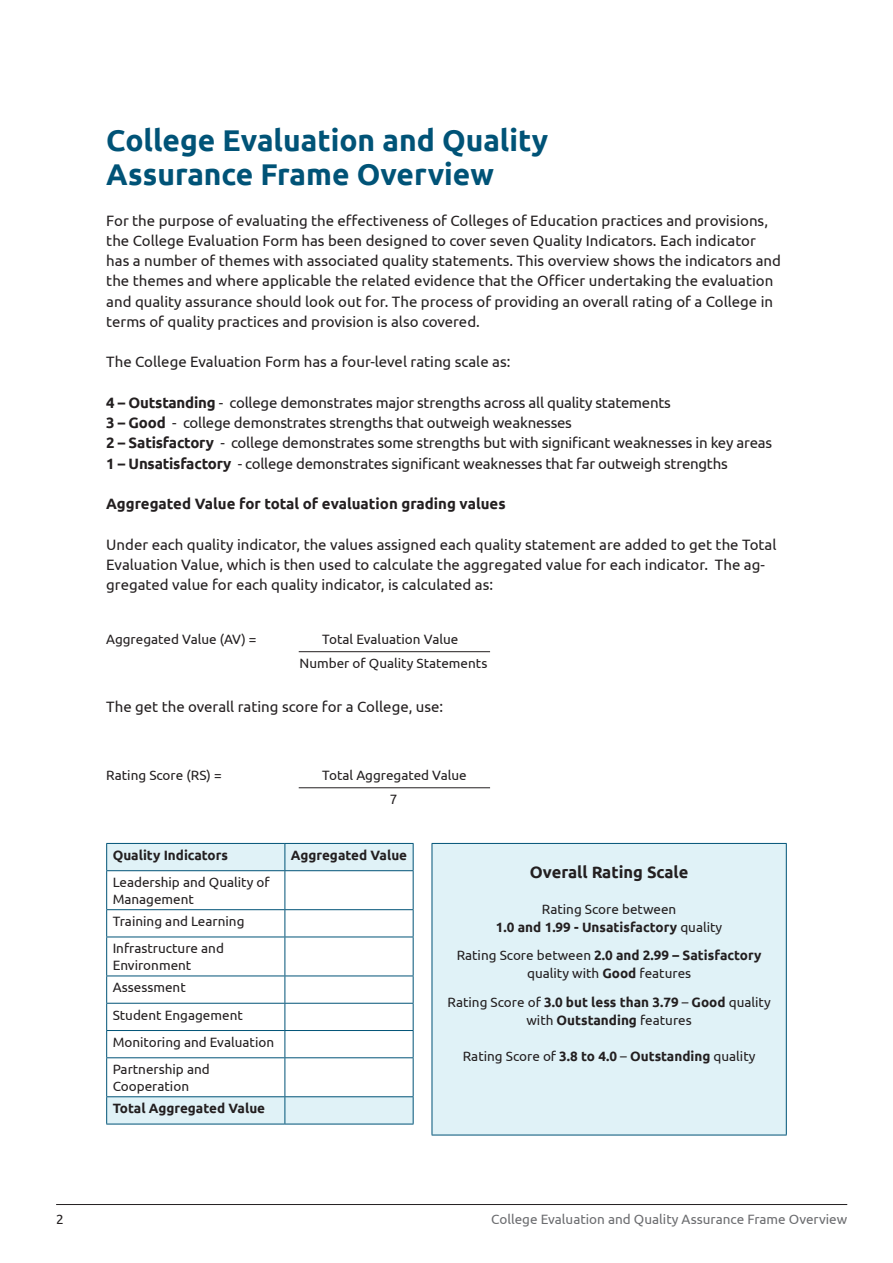
<style>
.page{position:relative;width:893px;height:1263px;background:#fff}
.page>*{position:absolute;margin:0;border:0;box-sizing:border-box;transform-origin:0 0}
.t1{font:700 30px/34.5px "Ubuntu";color:#005377}
.t2{font:700 16.5px "Ubuntu";color:#231f20}
.t3{font:15px/20.2px "Ubuntu";color:#231f20}
.t4{font:700 15px "Ubuntu";color:#231f20}
.t5{font:13.5px/27.3px "Ubuntu";color:#231f20;text-align:center}
.t6{font:700 13.5px "Ubuntu";color:#231f20}
.t7{font:13.5px "Ubuntu";color:#6c6d70}
.s1{font-weight:700}
</style>
<div class="page">
<hr style="left:56px;top:1204px;width:791px;height:1px;background:#231f20">
<hr style="left:299px;top:651px;width:191px;height:1px;background:#231f20">
<hr style="left:299px;top:787px;width:191px;height:1px;background:#231f20">
<svg style="left:107px;top:844px;width:306px;height:280px"></svg>
<hr style="left:106px;top:843px;width:179px;height:1px;background:#005377">
<svg style="left:106px;top:844px;width:1px;height:26px"></svg>
<hr style="left:285px;top:843px;width:129px;height:1px;background:#005377">
<svg style="left:285px;top:844px;width:1px;height:26px"></svg>
<svg style="left:413px;top:844px;width:1px;height:26px"></svg>
<hr style="left:106px;top:870px;width:179px;height:1px;background:#005377">
<hr style="left:106px;top:871px;width:1px;height:38px;background:#005377">
<hr style="left:285px;top:870px;width:129px;height:1px;background:#005377">
<hr style="left:285px;top:871px;width:1px;height:38px;background:#005377">
<hr style="left:413px;top:871px;width:1px;height:38px;background:#005377">
<hr style="left:106px;top:909px;width:179px;height:1px;background:#005377">
<svg style="left:106px;top:910px;width:1px;height:26px"></svg>
<hr style="left:285px;top:909px;width:129px;height:1px;background:#005377">
<svg style="left:285px;top:910px;width:1px;height:26px"></svg>
<svg style="left:413px;top:910px;width:1px;height:26px"></svg>
<hr style="left:106px;top:936px;width:179px;height:1px;background:#005377">
<hr style="left:106px;top:937px;width:1px;height:38px;background:#005377">
<hr style="left:285px;top:936px;width:129px;height:1px;background:#005377">
<hr style="left:285px;top:937px;width:1px;height:38px;background:#005377">
<hr style="left:413px;top:937px;width:1px;height:38px;background:#005377">
<hr style="left:106px;top:975px;width:179px;height:1px;background:#005377">
<hr style="left:285px;top:975px;width:129px;height:1px;background:#005377">
<hr style="left:106px;top:1003px;width:179px;height:1px;background:#005377">
<hr style="left:285px;top:1003px;width:129px;height:1px;background:#005377">
<hr style="left:106px;top:1030px;width:179px;height:1px;background:#005377">
<svg style="left:106px;top:976px;width:1px;height:81px"></svg>
<hr style="left:285px;top:1030px;width:129px;height:1px;background:#005377">
<svg style="left:285px;top:976px;width:1px;height:81px"></svg>
<svg style="left:413px;top:976px;width:1px;height:81px"></svg>
<hr style="left:106px;top:1057px;width:179px;height:1px;background:#005377">
<hr style="left:106px;top:1058px;width:1px;height:38px;background:#005377">
<hr style="left:285px;top:1057px;width:129px;height:1px;background:#005377">
<hr style="left:285px;top:1058px;width:1px;height:38px;background:#005377">
<hr style="left:413px;top:1058px;width:1px;height:38px;background:#005377">
<hr style="left:106px;top:1096px;width:179px;height:1px;background:#005377">
<svg style="left:106px;top:1097px;width:1px;height:27px"></svg>
<hr style="left:285px;top:1096px;width:129px;height:1px;background:#005377">
<svg style="left:285px;top:1097px;width:1px;height:27px"></svg>
<svg style="left:413px;top:1097px;width:1px;height:27px"></svg>
<hr style="left:106px;top:1124px;width:179px;height:1px;background:#005377">
<hr style="left:285px;top:1124px;width:129px;height:1px;background:#005377">
<div style="left:432px;top:843px;width:354px;height:292px;background:#e0f2f7"></div>
<hr style="left:432px;top:843px;width:355px;height:1px;background:#005377">
<hr style="left:432px;top:844px;width:1px;height:291px;background:#005377">
<hr style="left:786px;top:844px;width:1px;height:291px;background:#005377">
<hr style="left:432px;top:1135px;width:355px;height:1px;background:#005377">
<h1 class="t1" style="left:106px;top:122px;width:443px">College Evaluation and Quality<br>Assurance Frame Overview</h1>
<p class="t3" style="left:106px;top:210px;width:676px">For the purpose of evaluating the effectiveness of Colleges of Education practices and provisions, the College Evaluation Form has been designed to cover seven Quality Indicators. Each indicator has a number of themes with associated quality statements. This overview shows the indicators and the themes and where applicable the related evidence that the Officer undertaking the evaluation and quality assurance should look out for. The process of providing an overall rating of a College in terms of quality practices and provision is also covered.</p>
<p class="t3" style="left:106px;top:351px;width:406px">The College Evaluation Form has a four-level rating scale as:</p>
<p class="t3" style="left:106px;top:392px;width:667px"><span class="s1">4 – Outstanding</span> - college demonstrates major strengths across all quality statements<br><span class="s1">3 – Good</span> - college demonstrates strengths that outweigh weaknesses<br><span class="s1">2 – Satisfactory</span> - college demonstrates some strengths but with significant weaknesses in key areas <span class="s1">1 – Unsatisfactory</span> - college demonstrates significant weaknesses that far outweigh strengths</p>
<p class="t4" style="left:106px;top:495px;width:401px">Aggregated Value for total of evaluation grading values</p>
<p class="t3" style="left:106px;top:534px;width:672px">Under each quality indicator, the values assigned each quality statement are added to get the Total<br>Evaluation Value, which is then used to calculate the aggregated value for each indicator. The ag&shy;gregated value for each quality indicator, is calculated as:</p>
<p class="t5" style="left:106px;top:625px;width:152px">Aggregated Value (AV) =</p>
<p class="t5" style="left:299px;top:626px;width:189px;line-height:24px">Total Evaluation Value<br>Number of Quality Statements</p>
<p class="t3" style="left:106px;top:696px;width:338px">The get the overall rating score for a College, use:</p>
<p class="t5" style="left:106px;top:761px;width:117px">Rating Score (RS) =</p>
<p class="t5" style="left:322px;top:762px;width:146px;line-height:24px">Total Aggregated Value<br>7</p>
<p class="t6" style="left:113px;top:847px;width:117px">Quality Indicators</p>
<p class="t6" style="left:291px;top:847px;width:118px">Aggregated Value</p>
<p class="t5" style="left:113px;top:874px;width:159px;line-height:16.5px;text-align:left">Leadership and Quality of<br>Management</p>
<p class="t5" style="left:113px;top:907px;width:133px;text-align:left">Training and Learning<br>Infrastructure and</p>
<p class="t5" style="left:113px;top:953px;width:80px;line-height:22.5px;text-align:left">Environment<br>Assessment</p>
<p class="t5" style="left:113px;top:1001px;width:163px;text-align:left">Student Engagement<br>Monitoring and Evaluation<br>Partnership and</p>
<p class="t5" style="left:113px;top:1072px;width:78px">Cooperation</p>
<p class="t6" style="left:113px;top:1100px;width:154px">Total Aggregated Value</p>
<p class="t2" style="left:530px;top:862px;width:160px">Overall Rating Scale</p>
<p class="t5" style="left:496px;top:900px;width:228px;line-height:18px">Rating Score between<br><span class="s1">1.0 and 1.99 - Unsatisfactory</span> quality</p>
<p class="t5" style="left:457px;top:946px;width:306px;line-height:18px">Rating Score between <span class="s1">2.0 and 2.99 – Satisfactory </span>quality with <span class="s1">Good</span> features</p>
<p class="t5" style="left:448px;top:993px;width:325px;line-height:18px">Rating Score of <span class="s1">3.0 but less than 3.79</span> – <span class="s1">Good</span> quality with <span class="s1">Outstanding</span> features</p>
<p class="t5" style="left:463px;top:1042px;width:294px">Rating Score of <span class="s1">3.8 to 4.0</span> – <span class="s1">Outstanding</span> quality</p>
<p class="t5" style="left:56px;top:1205px;width:9px">2</p>
<p class="t7" style="left:491px;top:1211px;width:358px">College Evaluation and Quality Assurance Frame Overview</p>
</div>
